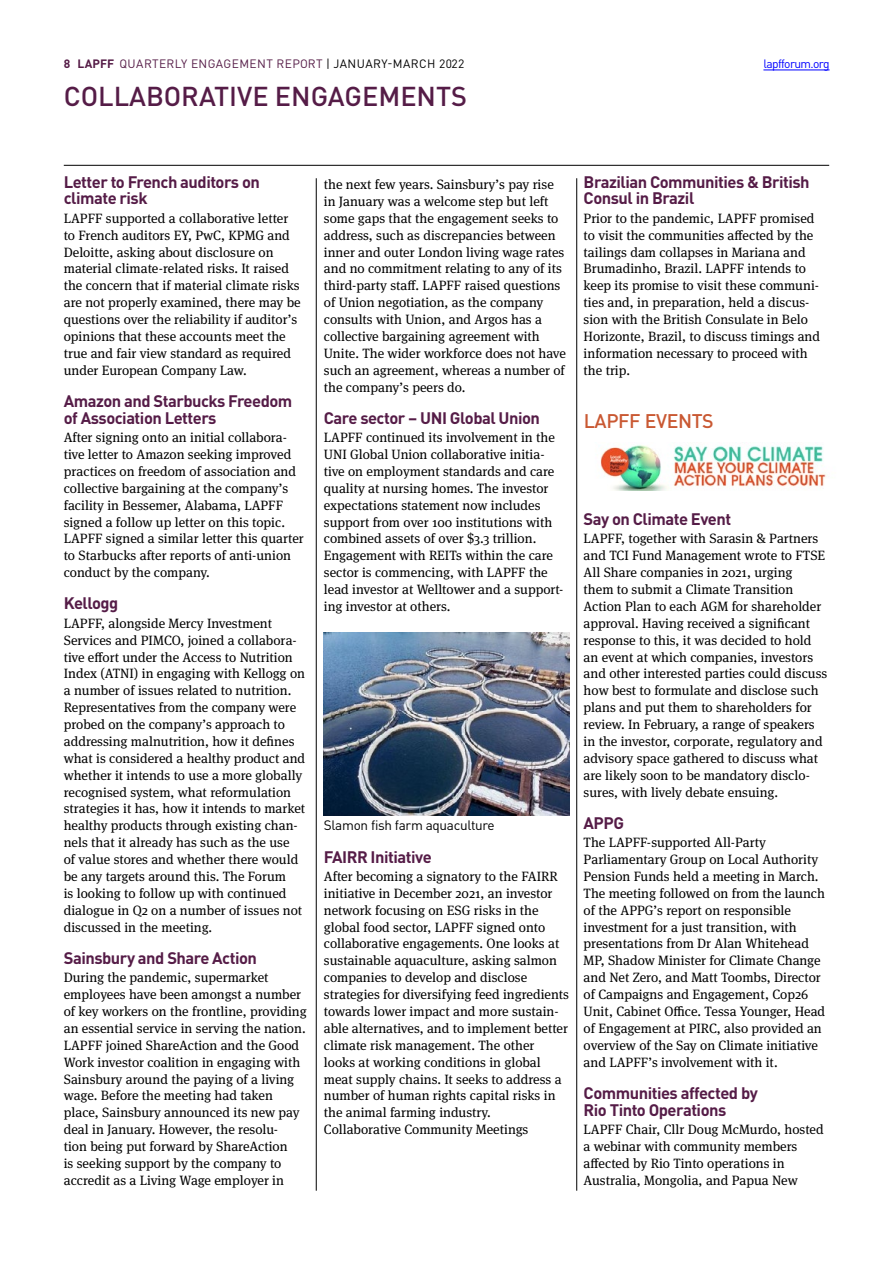
<style>
.page{position:relative;width:893px;height:1263px;background:#fff}
.page>*{position:absolute;margin:0;border:0;box-sizing:border-box;transform-origin:0 0}
.t1{font:500 27px "DINOT";color:#551c47}
.t2{font:500 19.5px "DINOT";letter-spacing:-.02em;color:#c95832}
.t3{font:700 16.5px/17px "DINOT";letter-spacing:-.03em;color:#551c47}
.t4{font:13.5px/16.8px "Meta Serif OT";color:#000}
.t5{font:13.5px "DINOT";letter-spacing:-.02em;color:#000}
.t6{font:12px "DINOT";letter-spacing:.035em;color:#551c47}
.t7{font:12px "DINOT";letter-spacing:-.05em;color:#00f}
.s1{font-weight:700}
.s2{color:#000}
</style>
<div class="page">
<hr style="left:763px;top:70px;width:66px;height:1px;background:#00f">
<hr style="left:316px;top:178px;width:1px;height:1013px;background:#000">
<hr style="left:64px;top:165px;width:765px;height:1px;background:#000">
<hr style="left:576px;top:178px;width:1px;height:1013px;background:#000">
<img style="left:600px;top:445px;width:226px;height:45px">
<img style="left:324px;top:632px;width:245px;height:184px">
<p class="t6" style="left:64px;top:55px;width:402px"><span class="s1">8 LAPFF</span> QUARTERLY ENGAGEMENT REPORT <span class="s2">| JANUARY-MARCH 2022</span></p>
<p class="t7" style="left:763px;top:55px;width:68px">lapfforum.org</p>
<h1 class="t1" style="left:64px;top:75px;width:405px">COLLABORATIVE ENGAGEMENTS</h1>
<p class="t3" style="left:64px;top:172px;width:198px">Letter to French auditors on climate risk</p>
<p class="t4" style="left:64px;top:210px;width:238px">LAPFF supported a collaborative letter to French auditors EY, PwC, KPMG and Deloitte, asking about disclosure on material climate-related risks. It raised the concern that if material climate risks are not properly examined, there may be questions over the reliability if auditor’s opinions that these accounts meet the true and fair view standard as required under European Company Law.</p>
<p class="t3" style="left:64px;top:391px;width:230px">Amazon and Starbucks Freedom of Association Letters</p>
<p class="t4" style="left:64px;top:429px;width:241px">After signing onto an initial collabora&shy;tive letter to Amazon seeking improved practices on freedom of association and collective bargaining at the company’s facility in Bessemer, Alabama, LAPFF signed a follow up letter on this topic.<br>LAPFF signed a similar letter this quarter to Starbucks after reports of anti-union conduct by the company.</p>
<p class="t3" style="left:64px;top:593px;width:56px">Kellogg</p>
<p class="t4" style="left:64px;top:615px;width:243px">LAPFF, alongside Mercy Investment Services and PIMCO, joined a collabora&shy;tive effort under the Access to Nutrition Index (ATNI) in engaging with Kellogg on a number of issues related to nutrition.<br>Representatives from the company were probed on the company’s approach to addressing malnutrition, how it defines what is considered a healthy product and whether it intends to use a more globally recognised system, what reformulation strategies it has, how it intends to market healthy products through existing chan&shy;nels that it already has such as the use<br>of value stores and whether there would be any targets around this. The Forum<br>is looking to follow up with continued dialogue in Q2 on a number of issues not discussed in the meeting.</p>
<p class="t3" style="left:64px;top:948px;width:195px">Sainsbury and Share Action</p>
<p class="t4" style="left:64px;top:969px;width:244px">During the pandemic, supermarket employees have been amongst a number of key workers on the frontline, providing an essential service in serving the nation.<br>LAPFF joined ShareAction and the Good Work investor coalition in engaging with Sainsbury around the paying of a living wage. Before the meeting had taken place, Sainsbury announced its new pay deal in January. However, the resolu-<br>tion being put forward by ShareAction<br>is seeking support by the company to accredit as a Living Wage employer in</p>
<p class="t4" style="left:324px;top:176px;width:244px">the next few years. Sainsbury’s pay rise in January was a welcome step but left some gaps that the engagement seeks to address, such as discrepancies between inner and outer London living wage rates and no commitment relating to any of its third-party staff. LAPFF raised questions of Union negotiation, as the company consults with Union, and Argos has a collective bargaining agreement with Unite. The wider workforce does not have such an agreement, whereas a number of the company’s peers do.</p>
<p class="t3" style="left:324px;top:408px;width:218px">Care sector – UNI Global Union</p>
<p class="t4" style="left:324px;top:429px;width:241px">LAPFF continued its involvement in the UNI Global Union collaborative initia&shy;tive on employment standards and care quality at nursing homes. The investor expectations statement now includes support from over 100 institutions with combined assets of over $3.3 trillion.<br>Engagement with REITs within the care sector is commencing, with LAPFF the lead investor at Welltower and a support&shy;ing investor at others.</p>
<p class="t5" style="left:324px;top:815px;width:172px">Slamon fish farm aquaculture</p>
<p class="t3" style="left:324px;top:847px;width:109px">FAIRR Initiative</p>
<p class="t4" style="left:324px;top:868px;width:247px">After becoming a signatory to the FAIRR initiative in December 2021, an investor network focusing on ESG risks in the global food sector, LAPFF signed onto collaborative engagements. One looks at sustainable aquaculture, asking salmon companies to develop and disclose strategies for diversifying feed ingredients towards lower impact and more sustain&shy;able alternatives, and to implement better climate risk management. The other looks at working conditions in global meat supply chains. It seeks to address a number of human rights capital risks in the animal farming industry.<br>Collaborative Community Meetings</p>
<p class="t3" style="left:584px;top:172px;width:228px">Brazilian Communities &amp; British<br>Consul in Brazil</p>
<p class="t4" style="left:584px;top:210px;width:238px">Prior to the pandemic, LAPFF promised to visit the communities affected by the tailings dam collapses in Mariana and Brumadinho, Brazil. LAPFF intends to keep its promise to visit these communi&shy;ties and, in preparation, held a discus&shy;sion with the British Consulate in Belo Horizonte, Brazil, to discuss timings and information necessary to proceed with the trip.</p>
<h2 class="t2" style="left:584px;top:406px;width:132px">LAPFF EVENTS</h2>
<p class="t3" style="left:584px;top:509px;width:149px">Say on Climate Event</p>
<p class="t4" style="left:584px;top:531px;width:245px">LAPFF, together with Sarasin &amp; Partners and TCI Fund Management wrote to FTSE All Share companies in 2021, urging<br>them to submit a Climate Transition Action Plan to each AGM for shareholder approval. Having received a significant response to this, it was decided to hold an event at which companies, investors and other interested parties could discuss how best to formulate and disclose such plans and put them to shareholders for review. In February, a range of speakers in the investor, corporate, regulatory and advisory space gathered to discuss what are likely soon to be mandatory disclo&shy;sures, with lively debate ensuing.</p>
<p class="t3" style="left:584px;top:813px;width:42px">APPG</p>
<p class="t4" style="left:584px;top:834px;width:243px">The LAPFF-supported All-Party Parliamentary Group on Local Authority Pension Funds held a meeting in March.<br>The meeting followed on from the launch of the APPG’s report on responsible investment for a just transition, with presentations from Dr Alan Whitehead MP, Shadow Minister for Climate Change and Net Zero, and Matt Toombs, Director of Campaigns and Engagement, Cop26<br>Unit, Cabinet Office. Tessa Younger, Head of Engagement at PIRC, also provided an overview of the Say on Climate initiative and LAPFF’s involvement with it.</p>
<p class="t3" style="left:584px;top:1083px;width:176px">Communities affected by<br>Rio Tinto Operations</p>
<p class="t4" style="left:584px;top:1121px;width:242px">LAPFF Chair, Cllr Doug McMurdo, hosted a webinar with community members affected by Rio Tinto operations in Australia, Mongolia, and Papua New</p>
</div>
